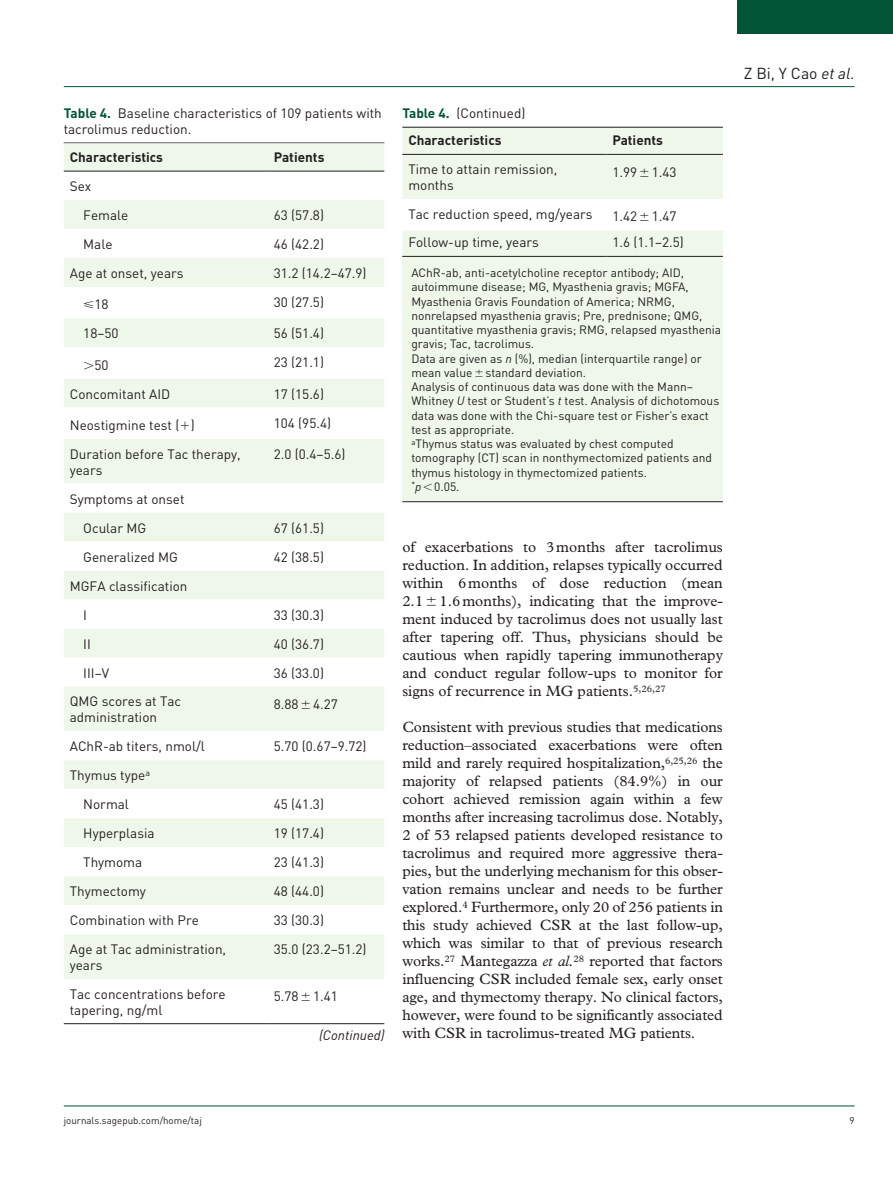
<style>
.page{position:relative;width:893px;height:1191px;background:#fff}
.page>*{position:absolute;margin:0;border:0;box-sizing:border-box;transform-origin:0 0}
.t1{font:15.75px "DIN";color:#231f20}
.t2{font:15px/18px "Plantin Std";color:#231f20;text-align:justify}
.t3{font:13.5px/15.8px "DIN";color:#231f20}
.t4{font:700 13.5px "DIN";color:#231f20}
.t5{font:italic 13.5px "DIN";color:#231f20}
.t6{font:12px/14.2px "DIN";color:#231f20}
.t7{font:9.75px "DIN";color:#231f20}
.s1{font-weight:700;color:#015436}
.s2{font-style:italic}
</style>
<div class="page">
<hr style="left:64px;top:86px;width:791px;height:1px;background:#015436">
<hr style="left:64px;top:1105px;width:791px;height:1px;background:#015436">
<div style="left:738px;top:0;width:155px;height:34px;background:#015436"></div>
<div style="left:402px;top:256px;width:321px;height:244px;background:#eff7ea"></div>
<svg style="left:64px;top:143px;width:320px;height:28px;background:#ebf2e6"></svg>
<svg style="left:64px;top:200px;width:320px;height:779px;fill:#eff7ea"></svg>
<hr style="left:64px;top:171px;width:204px;height:1px;background:#231f20">
<hr style="left:268px;top:171px;width:116px;height:1px;background:#231f20">
<hr style="left:64px;top:1023px;width:204px;height:1px;background:#231f20">
<hr style="left:268px;top:1023px;width:116px;height:1px;background:#231f20">
<hr style="left:402px;top:501px;width:321px;height:1px;background:#231f20">
<hr style="left:402px;top:256px;width:204px;height:1px;background:#231f20">
<hr style="left:606px;top:256px;width:117px;height:1px;background:#231f20">
<svg style="left:84px;top:361px;width:9px;height:8px"></svg>
<svg style="left:181px;top:421px;width:8px;height:8px"></svg>
<svg style="left:302px;top:700px;width:8px;height:8px"></svg>
<svg style="left:402px;top:127px;width:321px;height:129px"></svg>
<p class="t3" style="left:64px;top:105px;width:320px"><span class="s1">Table 4.</span> Baseline characteristics of 109 patients with tacrolimus reduction.</p>
<p class="t4" style="left:70px;top:148px;width:95px">Characteristics</p>
<p class="t4" style="left:274px;top:148px;width:52px">Patients</p>
<p class="t3" style="left:83px;top:171px;width:47px;line-height:29px;text-indent:-14px">Sex<br>Female</p>
<p class="t3" style="left:274px;top:207px;width:52px">63 (57.8)</p>
<p class="t3" style="left:83px;top:236px;width:31px">Male</p>
<p class="t3" style="left:274px;top:236px;width:52px">46 (42.2)</p>
<p class="t3" style="left:70px;top:265px;width:115px">Age at onset, years</p>
<p class="t3" style="left:274px;top:265px;width:94px">31.2 (14.2–47.9)</p>
<p class="t3" style="left:83px;top:296px;width:27px">⩽18</p>
<p class="t3" style="left:274px;top:294px;width:52px">30 (27.5)</p>
<p class="t3" style="left:83px;top:325px;width:37px">18–50</p>
<p class="t3" style="left:274px;top:325px;width:52px">56 (51.4)</p>
<p class="t3" style="left:95px;top:356px;width:16px">50</p>
<p class="t3" style="left:274px;top:354px;width:52px">23 (21.1)</p>
<p class="t3" style="left:70px;top:385px;width:102px">Concomitant AID</p>
<p class="t3" style="left:274px;top:385px;width:52px">17 (15.6)</p>
<p class="t3" style="left:70px;top:417px;width:126px">Neostigmine test ( )</p>
<p class="t3" style="left:274px;top:414px;width:59px">104 (95.4)</p>
<p class="t3" style="left:70px;top:446px;width:173px">Duration before Tac therapy, years</p>
<p class="t3" style="left:274px;top:446px;width:73px">2.0 (0.4–5.6)</p>
<p class="t3" style="left:83px;top:484px;width:103px;line-height:29px;text-indent:-14px">Symptoms at onset<br>Ocular MG</p>
<p class="t3" style="left:274px;top:519px;width:52px">67 (61.5)</p>
<p class="t3" style="left:83px;top:548px;width:96px">Generalized MG</p>
<p class="t3" style="left:274px;top:548px;width:52px">42 (38.5)</p>
<p class="t3" style="left:83px;top:571px;width:106px;line-height:29px;text-indent:-14px">MGFA classification<br>I</p>
<p class="t3" style="left:274px;top:606px;width:52px">33 (30.3)</p>
<p class="t3" style="left:83px;top:635px;width:9px">II</p>
<p class="t3" style="left:274px;top:635px;width:52px">40 (36.7)</p>
<p class="t3" style="left:83px;top:664px;width:27px">III–V</p>
<p class="t3" style="left:274px;top:664px;width:52px">36 (33.0)</p>
<p class="t3" style="left:70px;top:693px;width:113px">QMG scores at Tac administration</p>
<p class="t3" style="left:274px;top:696px;width:66px">8.88 4.27</p>
<p class="t3" style="left:70px;top:738px;width:137px">AChR-ab titers, nmol/l</p>
<p class="t3" style="left:274px;top:738px;width:94px">5.70 (0.67–9.72)</p>
<p class="t3" style="left:70px;top:760px;width:82px;line-height:29px;text-align:center">Thymus type<sup>a<br></sup>Normal</p>
<p class="t3" style="left:274px;top:796px;width:52px">45 (41.3)</p>
<p class="t3" style="left:83px;top:825px;width:73px">Hyperplasia</p>
<p class="t3" style="left:274px;top:825px;width:52px">19 (17.4)</p>
<p class="t3" style="left:83px;top:854px;width:61px">Thymoma</p>
<p class="t3" style="left:274px;top:854px;width:52px">23 (41.3)</p>
<p class="t3" style="left:70px;top:883px;width:78px">Thymectomy</p>
<p class="t3" style="left:274px;top:883px;width:52px">48 (44.0)</p>
<p class="t3" style="left:70px;top:912px;width:131px">Combination with Pre</p>
<p class="t3" style="left:274px;top:912px;width:52px">33 (30.3)</p>
<p class="t3" style="left:70px;top:941px;width:158px">Age at Tac administration, years</p>
<p class="t3" style="left:274px;top:941px;width:94px">35.0 (23.2–51.2)</p>
<p class="t3" style="left:70px;top:986px;width:157px">Tac concentrations before tapering, ng/ml</p>
<p class="t3" style="left:274px;top:988px;width:66px">5.78 1.41</p>
<p class="t5" style="left:319px;top:1026px;width:67px">(Continued)</p>
<p class="t3" style="left:402px;top:105px;width:125px"><span class="s1">Table 4.</span> (Continued)</p>
<p class="t4" style="left:408px;top:132px;width:95px">Characteristics</p>
<p class="t4" style="left:612px;top:132px;width:52px">Patients</p>
<p class="t3" style="left:408px;top:161px;width:150px">Time to attain remission, months</p>
<p class="t3" style="left:612px;top:164px;width:66px">1.99 1.43</p>
<p class="t3" style="left:408px;top:206px;width:186px">Tac reduction speed, mg/years</p>
<p class="t3" style="left:612px;top:208px;width:66px">1.42 1.47</p>
<p class="t3" style="left:408px;top:234px;width:132px">Follow-up time, years</p>
<p class="t3" style="left:612px;top:234px;width:73px">1.6 (1.1–2.5)</p>
<p class="t6" style="left:411px;top:265px;width:311px">AChR-ab, anti-acetylcholine receptor antibody; AID, autoimmune disease; MG, Myasthenia gravis; MGFA, Myasthenia Gravis Foundation of America; NRMG, nonrelapsed myasthenia gravis; Pre, prednisone; QMG, quantitative myasthenia gravis; RMG, relapsed myasthenia gravis; Tac, tacrolimus.<br>Data are given as <span class="s2">n</span> (%), median (interquartile range) or mean value standard deviation.<br>Analysis of continuous data was done with the Mann– Whitney <span class="s2">U</span> test or Student’s <span class="s2">t</span> test. Analysis of dichotomous data was done with the Chi-square test or Fisher’s exact test as appropriate.<br><sup>a</sup>Thymus status was evaluated by chest computed tomography (CT) scan in nonthymectomized patients and thymus histology in thymectomized patients.<br><sup>*</sup><span class="s2">p</span> 0.05.</p>
<p class="t2" style="left:402px;top:538px;width:322px">of exacerbations to 3months after tacrolimus reduction. In addition, relapses typically occurred within 6months of dose reduction (mean 2.1 1.6months), indicating that the improve&shy;ment induced by tacrolimus does not usually last after tapering off. Thus, physicians should be cautious when rapidly tapering immunotherapy and conduct regular follow-ups to monitor for signs of recurrence in MG patients.<sup>5,26,27</sup></p>
<p class="t2" style="left:402px;top:718px;width:322px">Consistent with previous studies that medications reduction–associated exacerbations were often mild and rarely required hospitalization,<sup>6,25,26</sup> the majority of relapsed patients (84.9%) in our cohort achieved remission again within a few months after increasing tacrolimus dose. Notably, 2 of 53 relapsed patients developed resistance to tacrolimus and required more aggressive thera&shy;pies, but the underlying mechanism for this obser&shy;vation remains unclear and needs to be further explored.<sup>4</sup> Furthermore, only 20 of 256 patients in this study achieved CSR at the last follow-up, which was similar to that of previous research works.<sup>27</sup> Mantegazza <span class="s2">et al.</span><sup>28</sup> reported that factors influencing CSR included female sex, early onset age, and thymectomy therapy. No clinical factors, however, were found to be significantly associated with CSR in tacrolimus-treated MG patients.</p>
<p class="t1" style="left:744px;top:63px;width:113px">Z Bi, Y Cao <span class="s2">et al.</span></p>
<p class="t7" style="left:64px;top:1114px;width:140px">journals.sagepub.com/home/taj</p>
<p class="t7" style="left:850px;top:1114px;width:7px">9</p>
</div>
